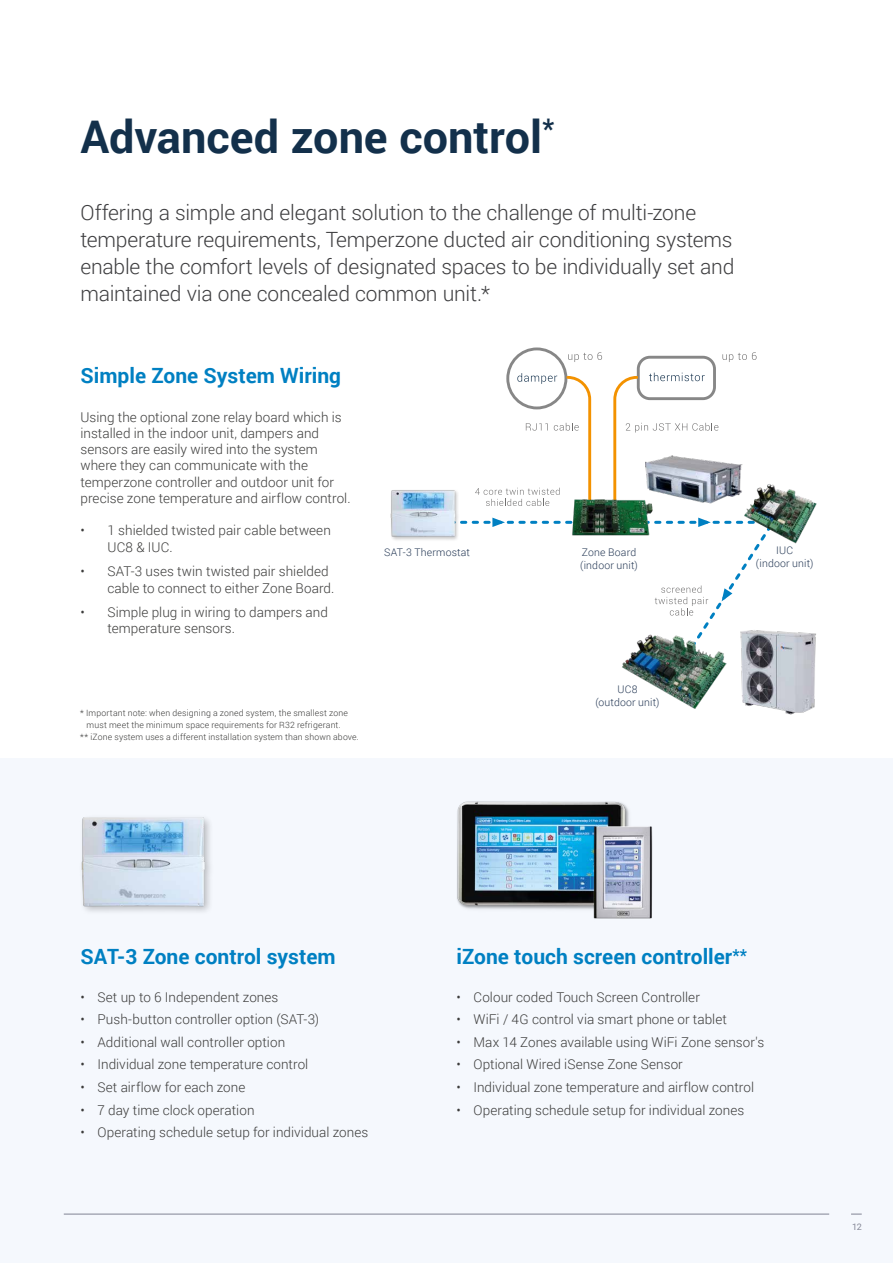
<style>
.page{position:relative;width:893px;height:1263px;background:#fff}
.page>*{position:absolute;margin:0;border:0;box-sizing:border-box;transform-origin:0 0}
.t1{font:700 45px "Roboto";color:#13304b}
.t2{font:300 21px/27px "Roboto";letter-spacing:-.01em;color:#3e3e40}
.t3{font:700 21px "Roboto";color:#0080c2}
.t4{font:300 13.5px/16.2px "Roboto";letter-spacing:.005em;color:#3c3c3b}
.t5{font:300 10.5px/13px "Roboto";letter-spacing:.015em;color:#283b57;text-align:center}
.t6{font:9px "Roboto";color:#868998}
.t7{font:300 8.7px "Roboto";letter-spacing:.015em;color:#3c3c3b}
.s1{font-size:16.5px}
</style>
<div class="page">
<div style="left:0;top:759px;width:893px;height:504px;background:#f5f8fd"></div>
<img style="left:741px;top:632px;width:75px;height:83px">
<img style="left:457px;top:801px;width:172px;height:109px">
<img style="left:592px;top:824px;width:61px;height:95px">
<div style="left:79px;top:814px;width:136px;height:102px;background:#000;opacity:.25"></div>
<img style="left:79px;top:814px;width:131px;height:96px">
<img style="left:390px;top:490px;width:13px;height:48px">
<svg style="left:403px;top:347px;width:397px;height:338px"></svg>
<img style="left:621px;top:633px;width:105px;height:76px">
<img style="left:744px;top:482px;width:73px;height:64px">
<hr style="left:64px;top:1213px;width:765px;height:1px;background:#868998">
<h1 class="t1" style="left:80px;top:105px;width:475px">Advanced zone control<sup>*</sup></h1>
<p class="t2" style="left:80px;top:199px;width:655px">Offering a simple and elegant solution to the challenge of multi-zone temperature requirements, Temperzone ducted air conditioning systems enable the comfort levels of designated spaces to be individually set and maintained via one concealed common unit.*</p>
<h2 class="t3" style="left:80px;top:361px;width:262px">Simple Zone System Wiring</h2>
<p class="t4" style="left:80px;top:408px;width:272px">Using the optional zone relay board which is installed in the indoor unit, dampers and sensors are easily wired into the system where they can communicate with the temperzone controller and outdoor unit for precise zone temperature and airflow control.</p>
<p class="t4" style="left:107px;top:522px;width:225px;text-indent:-27px">• 1 shielded twisted pair cable between<br>UC8 &amp; IUC.</p>
<p class="t4" style="left:107px;top:563px;width:228px;text-indent:-27px">• SAT-3 uses twin twisted pair shielded cable to connect to either Zone Board.</p>
<p class="t4" style="left:107px;top:604px;width:222px;text-indent:-27px">• Simple plug in wiring to dampers and temperature sensors.</p>
<p class="t7" style="left:80px;top:707px;width:269px">* Important note: when designing a zoned system, the smallest zone</p>
<p class="t7" style="left:87px;top:719px;width:256px">must meet the minimum space requirements for R32 refrigerant.</p>
<p class="t7" style="left:80px;top:731px;width:280px">** iZone system uses a different installation system than shown above.</p>
<p class="t5" style="left:384px;top:545px;width:87px">SAT-3 Thermostat</p>
<p class="t5" style="left:756px;top:544px;width:59px">IUC<br>(indoor unit)</p>
<p class="t5" style="left:580px;top:545px;width:59px;text-align:left">Zone Board (indoor unit)</p>
<p class="t5" style="left:595px;top:682px;width:66px">UC8<br>(outdoor unit)</p>
<h2 class="t3" style="left:80px;top:941px;width:257px">SAT-3 Zone control system</h2>
<h2 class="t3" style="left:456px;top:941px;width:292px">iZone touch screen controller<span class="s1">**</span></h2>
<p class="t4" style="left:80px;top:988px;width:199px">• Set up to 6 Independent zones</p>
<p class="t4" style="left:80px;top:1011px;width:240px">• Push-button controller option (SAT-3)</p>
<p class="t4" style="left:80px;top:1033px;width:206px">• Additional wall controller option</p>
<p class="t4" style="left:80px;top:1056px;width:229px">• Individual zone temperature control</p>
<p class="t4" style="left:80px;top:1079px;width:166px">• Set airflow for each zone</p>
<p class="t4" style="left:80px;top:1101px;width:176px">• 7 day time clock operation</p>
<p class="t4" style="left:80px;top:1124px;width:289px">• Operating schedule setup for individual zones</p>
<p class="t4" style="left:456px;top:988px;width:245px">• Colour coded Touch Screen Controller</p>
<p class="t4" style="left:456px;top:1011px;width:272px">• WiFi / 4G control via smart phone or tablet</p>
<p class="t4" style="left:456px;top:1033px;width:309px">• Max 14 Zones available using WiFi Zone sensor's</p>
<p class="t4" style="left:456px;top:1056px;width:228px">• Optional Wired iSense Zone Sensor</p>
<p class="t4" style="left:456px;top:1079px;width:299px">• Individual zone temperature and airflow control</p>
<p class="t4" style="left:456px;top:1101px;width:289px">• Operating schedule setup for individual zones</p>
<p class="t6" style="left:852px;top:1220px;width:11px">12</p>
</div>
